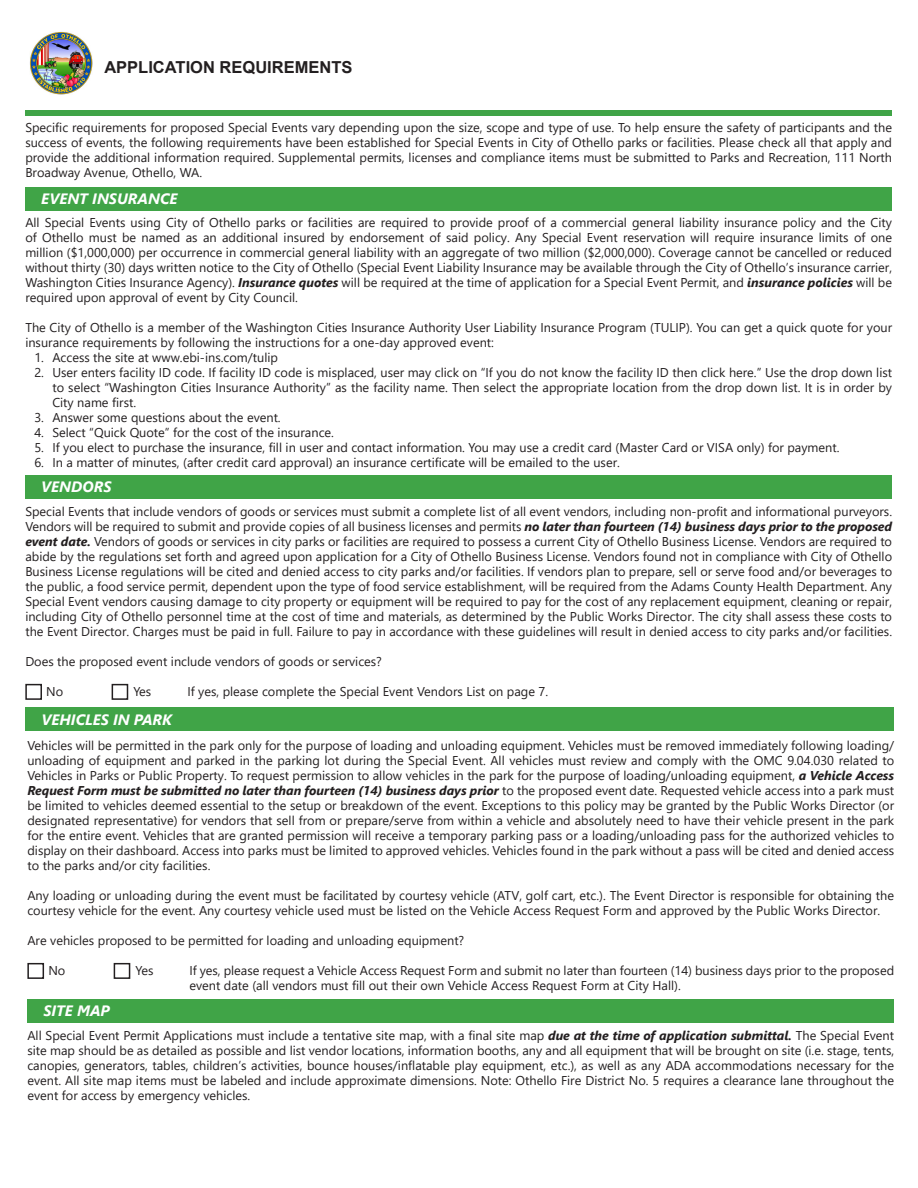
<style>
.page{position:relative;width:918px;height:1188px;background:#fff}
.page>*{position:absolute;margin:0;border:0;box-sizing:border-box;transform-origin:0 0}
.t1{font:700 16.5px "Arial";color:#231f20}
.t2{font:italic 700 15px "Segoe UI";color:#fff}
.t3{font:12.75px/15px "Segoe UI";color:#231f20;text-align:justify}
.s1{font-weight:700;font-style:italic}
</style>
<div class="page">
<img style="left:30px;top:31px;width:63px;height:63px">
<div style="left:26px;top:110px;width:866px;height:5px;background:#40a447"></div>
<div style="left:25px;top:187px;width:867px;height:23px;background:#40a447"></div>
<div style="left:25px;top:475px;width:867px;height:24px;background:#40a447"></div>
<div style="left:26px;top:708px;width:868px;height:23px;background:#40a447"></div>
<div style="left:25px;top:684px;width:17px;height:16px;border:2px solid #231f20"></div>
<div style="left:112px;top:684px;width:16px;height:16px;border:2px solid #231f20"></div>
<div style="left:27px;top:963px;width:17px;height:16px;border:2px solid #231f20"></div>
<div style="left:114px;top:963px;width:16px;height:16px;border:2px solid #231f20"></div>
<div style="left:27px;top:999px;width:867px;height:23px;background:#40a447"></div>
<p class="t1" style="left:104px;top:56px;width:250px">APPLICATION REQUIREMENTS</p>
<p class="t3" style="left:25px;top:119px;width:868px">Specific requirements for proposed Special Events vary depending upon the size, scope and type of use. To help ensure the safety of participants and the success of events, the following requirements have been established for Special Events in City of Othello parks or facilities. Please check all that apply and provide the additional information required. Supplemental permits, licenses and compliance items must be submitted to Parks and Recreation, 111 North Broadway Avenue, Othello, WA.</p>
<p class="t2" style="left:30px;top:185px;width:142px">TOURNAMENT FEES</p>
<p class="t2" style="left:41px;top:185px;width:138px">EVENT INSURANCE</p>
<p class="t3" style="left:25px;top:214px;width:868px">All Special Events using City of Othello parks or facilities are required to provide proof of a commercial general liability insurance policy and the City of Othello must be named as an additional insured by endorsement of said policy. Any Special Event reservation will require insurance limits of one million ($1,000,000) per occurrence in commercial general liability with an aggregate of two million ($2,000,000). Coverage cannot be cancelled or reduced without thirty (30) days written notice to the City of Othello (Special Event Liability Insurance may be available through the City of Othello’s insurance carrier, Washington Cities Insurance Agency). <span class="s1">Insurance quotes</span> will be required at the time of application for a Special Event Permit, and <span class="s1">insurance policies</span> will be required upon approval of event by City Council.</p>
<p class="t3" style="left:25px;top:319px;width:868px">The City of Othello is a member of the Washington Cities Insurance Authority User Liability Insurance Program (TULIP). You can get a quick quote for your insurance requirements by following the instructions for a one-day approved event:</p>
<p class="t3" style="left:34px;top:349px;width:245px">1. Access the site at www.ebi-ins.com/tulip</p>
<p class="t3" style="left:52px;top:364px;width:841px;text-indent:-18px">2. User enters facility ID code. If facility ID code is misplaced, user may click on “If you do not know the facility ID then click here.” Use the drop down list to select “Washington Cities Insurance Authority” as the facility name. Then select the appropriate location from the drop down list. It is in order by City name first.</p>
<p class="t3" style="left:34px;top:409px;width:248px">3. Answer some questions about the event.</p>
<p class="t3" style="left:34px;top:424px;width:301px">4. Select “Quick Quote” for the cost of the insurance.</p>
<p class="t3" style="left:34px;top:439px;width:807px">5. If you elect to purchase the insurance, fill in user and contact information. You may use a credit card (Master Card or VISA only) for payment.</p>
<p class="t3" style="left:34px;top:454px;width:587px">6. In a matter of minutes, (after credit card approval) an insurance certificate will be emailed to the user.</p>
<p class="t2" style="left:30px;top:473px;width:93px">LEAGUE FEES</p>
<p class="t2" style="left:41px;top:473px;width:72px">VENDORS</p>
<p class="t3" style="left:25px;top:503px;width:868px">Special Events that include vendors of goods or services must submit a complete list of all event vendors, including non-profit and informational purveyors.<br>Vendors will be required to submit and provide copies of all business licenses and permits <span class="s1">no later than fourteen (14) business days prior to the proposed event date.</span> Vendors of goods or services in city parks or facilities are required to possess a current City of Othello Business License. Vendors are required to abide by the regulations set forth and agreed upon application for a City of Othello Business License. Vendors found not in compliance with City of Othello Business License regulations will be cited and denied access to city parks and/or facilities. If vendors plan to prepare, sell or serve food and/or beverages to the public, a food service permit, dependent upon the type of food service establishment, will be required from the Adams County Health Department. Any Special Event vendors causing damage to city property or equipment will be required to pay for the cost of any replacement equipment, cleaning or repair, including City of Othello personnel time at the cost of time and materials, as determined by the Public Works Director. The city shall assess these costs to the Event Director. Charges must be paid in full. Failure to pay in accordance with these guidelines will result in denied access to city parks and/or facilities.</p>
<p class="t3" style="left:25px;top:653px;width:358px">Does the proposed event include vendors of goods or services?</p>
<p class="t3" style="left:46px;top:683px;width:19px">No</p>
<p class="t3" style="left:133px;top:683px;width:20px">Yes</p>
<p class="t3" style="left:187px;top:683px;width:362px">If yes, please complete the Special Event Vendors List on page 7.</p>
<p class="t2" style="left:42px;top:705px;width:132px">VEHICLES IN PARK</p>
<p class="t3" style="left:27px;top:737px;width:868px">Vehicles will be permitted in the park only for the purpose of loading and unloading equipment. Vehicles must be removed immediately following loading/ unloading of equipment and parked in the parking lot during the Special Event. All vehicles must review and comply with the OMC 9.04.030 related to Vehicles in Parks or Public Property. To request permission to allow vehicles in the park for the purpose of loading/unloading equipment, <span class="s1">a Vehicle Access Request Form must be submitted no later than fourteen (14) business days prior</span> to the proposed event date. Requested vehicle access into a park must be limited to vehicles deemed essential to the setup or breakdown of the event. Exceptions to this policy may be granted by the Public Works Director (or designated representative) for vendors that sell from or prepare/serve from within a vehicle and absolutely need to have their vehicle present in the park for the entire event. Vehicles that are granted permission will receive a temporary parking pass or a loading/unloading pass for the authorized vehicles to display on their dashboard. Access into parks must be limited to approved vehicles. Vehicles found in the park without a pass will be cited and denied access to the parks and/or city facilities.</p>
<p class="t3" style="left:27px;top:887px;width:868px">Any loading or unloading during the event must be facilitated by courtesy vehicle (ATV, golf cart, etc.). The Event Director is responsible for obtaining the courtesy vehicle for the event. Any courtesy vehicle used must be listed on the Vehicle Access Request Form and approved by the Public Works Director.</p>
<p class="t3" style="left:27px;top:932px;width:438px">Are vehicles proposed to be permitted for loading and unloading equipment?</p>
<p class="t3" style="left:48px;top:962px;width:19px">No</p>
<p class="t3" style="left:135px;top:962px;width:20px">Yes</p>
<p class="t3" style="left:189px;top:962px;width:706px">If yes, please request a Vehicle Access Request Form and submit no later than fourteen (14) business days prior to the proposed</p>
<p class="t3" style="left:189px;top:977px;width:493px">event date (all vendors must fill out their own Vehicle Access Request Form at City Hall).</p>
<p class="t2" style="left:32px;top:997px;width:113px">CANCELLATION</p>
<p class="t2" style="left:43px;top:997px;width:68px">SITE MAP</p>
<p class="t3" style="left:27px;top:1026px;width:868px">All Special Event Permit Applications must include a tentative site map, with a final site map <span class="s1">due at the time of application submittal.</span> The Special Event site map should be as detailed as possible and list vendor locations, information booths, any and all equipment that will be brought on site (i.e. stage, tents, canopies, generators, tables, children’s activities, bounce houses/inflatable play equipment, etc.), as well as any ADA accommodations necessary for the event. All site map items must be labeled and include approximate dimensions. Note: Othello Fire District No. 5 requires a clearance lane throughout the event for access by emergency vehicles.</p>
</div>
